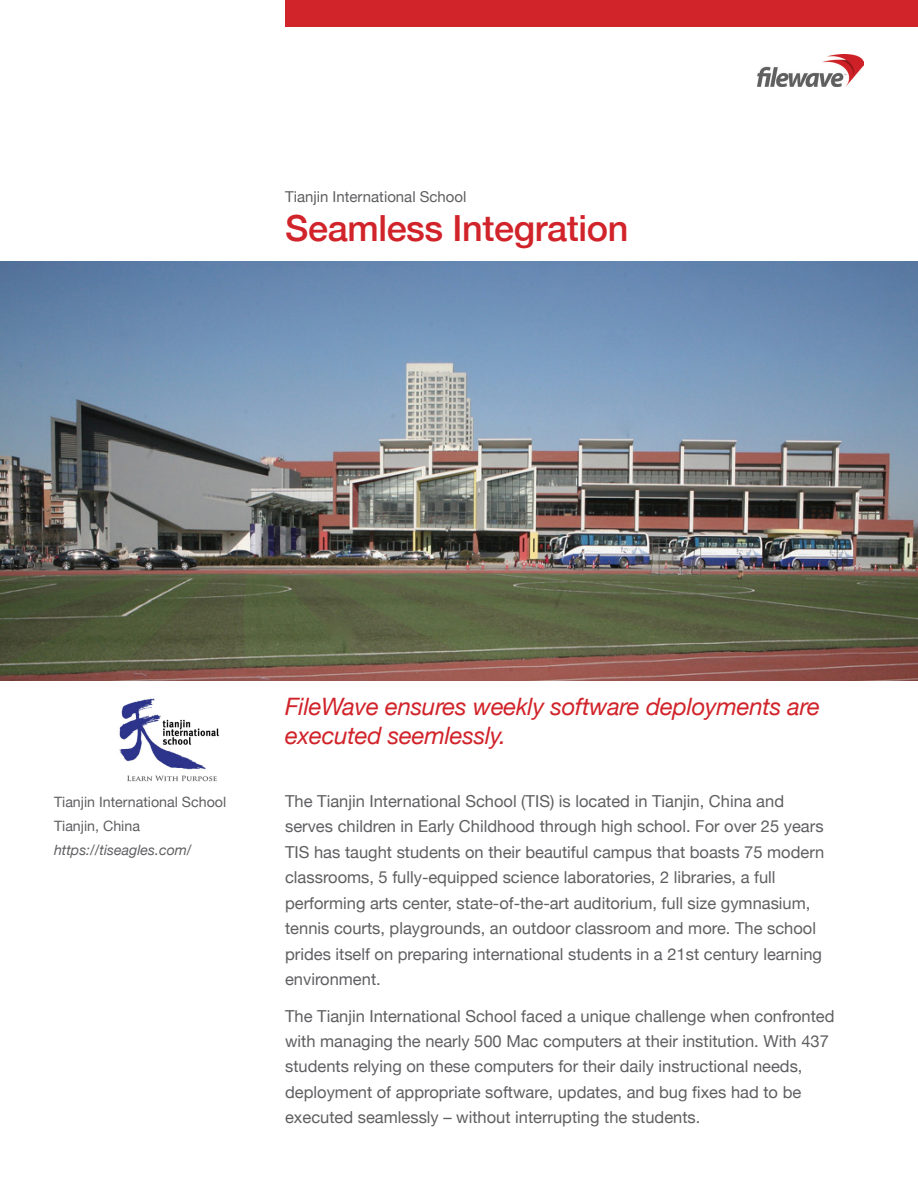
<style>
.page{position:relative;width:918px;height:1188px;background:#fff}
.page>*{position:absolute;margin:0;border:0;box-sizing:border-box;transform-origin:0 0}
.t1{font:500 36px "Helvetica Neue";letter-spacing:-.01em;color:#d1232a}
.t2{font:italic 24px/28.5px "Helvetica Neue";letter-spacing:-.01em;color:#d1232a}
.t3{font:16.5px/25.5px "Helvetica Neue";color:#5f5f62}
.t4{font:15px "Helvetica Neue";color:#5f5f62}
.t5{font:14.25px/24px "Helvetica Neue";color:#5f5f62}
.t6{font:italic 14.25px "Helvetica Neue";color:#5f5f62}
</style>
<div class="page">
<div style="left:285px;top:0;width:633px;height:26px;background:#d1232a"></div>
<img style="left:119px;top:698px;width:101px;height:84px">
<img style="left:757px;top:55px;width:107px;height:32px">
<img style="left:0;top:261px;width:918px;height:419px">
<p class="t4" style="left:285px;top:186px;width:183px">Tianjin International School</p>
<h1 class="t1" style="left:285px;top:199px;width:345px">Seamless Integration</h1>
<p class="t5" style="left:54px;top:791px;width:174px">Tianjin International School<br>Tianjin, China</p>
<p class="t6" style="left:54px;top:840px;width:139px">https://tiseagles.com/</p>
<h2 class="t2" style="left:285px;top:694px;width:536px">FileWave ensures weekly software deployments are executed seemlessly.</h2>
<p class="t3" style="left:285px;top:789px;width:541px">The Tianjin International School (TIS) is located in Tianjin, China and serves children in Early Childhood through high school. For over 25 years TIS has taught students on their beautiful campus that boasts 75 modern classrooms, 5 fully-equipped science laboratories, 2 libraries, a full performing arts center, state-of-the-art auditorium, full size gymnasium, tennis courts, playgrounds, an outdoor classroom and more. The school prides itself on preparing international students in a 21st century learning environment.</p>
<p class="t3" style="left:285px;top:1004px;width:551px">The Tianjin International School faced a unique challenge when confronted with managing the nearly 500 Mac computers at their institution. With 437 students relying on these computers for their daily instructional needs, deployment of appropriate software, updates, and bug fixes had to be executed seamlessly – without interrupting the students.</p>
</div>
